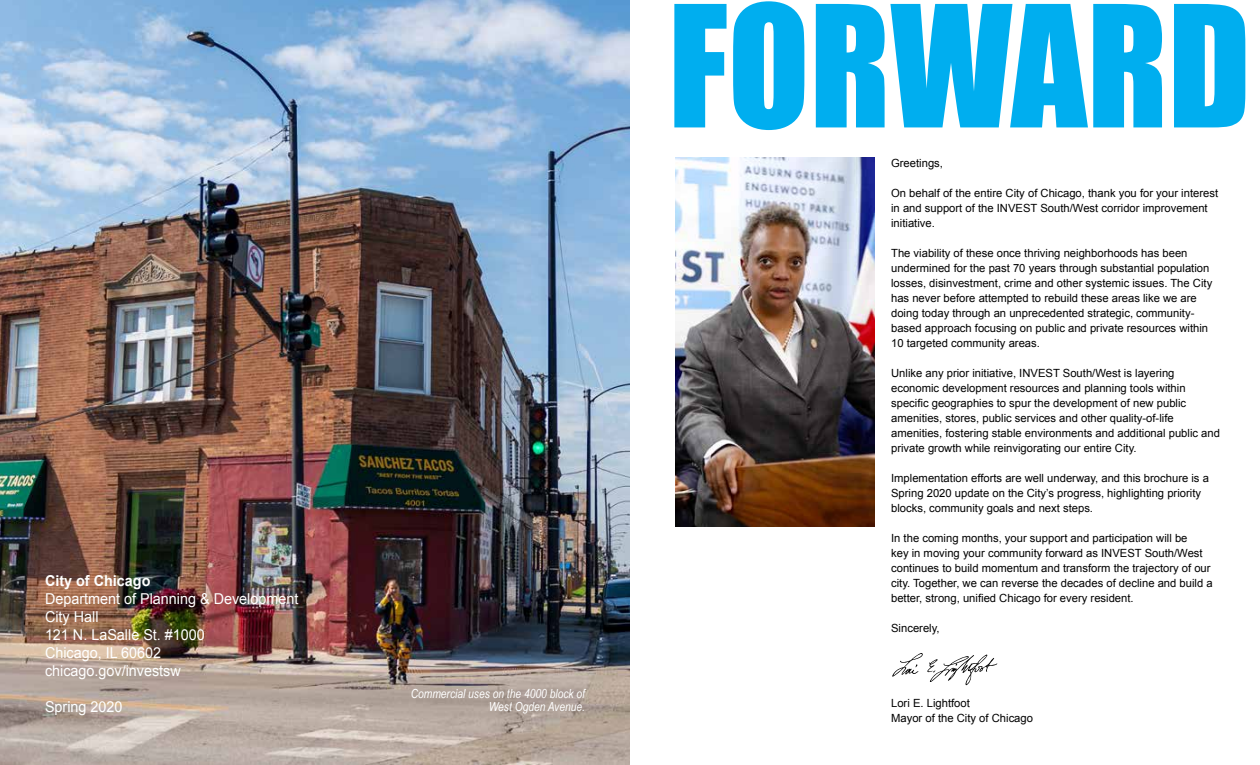
<style>
.page{position:relative;width:1260px;height:765px;background:#fff}
.page>*{position:absolute;margin:0;border:0;box-sizing:border-box;transform-origin:0 0}
.t1{font:156.25px "Impact";color:#00aeef;scale:.96 1}
.t2{font:15px/18px "Arial";color:#fff;scale:.96 1}
.t3{font:700 15px "Arial";color:#fff;scale:.96 1}
.t4{font:italic 12.5px/13.8px "Arial Narrow";color:#fff;text-align:right}
.t5{font:11.25px/15px "Arial";color:#000}
</style>
<div class="page">
<img style="left:675px;top:157px;width:199px;height:369px">
<svg style="left:892px;top:653px;width:105px;height:33px"></svg>
<img style="left:0;top:0;width:630px;height:765px">
<h2 class="t3" style="left:45px;top:571px;width:111px">City of Chicago</h2>
<h2 class="t2" style="left:45px;top:590px;width:265px">Department of Planning &amp; Development<br>City Hall<br>121 N. LaSalle St. #1000<br>Chicago, IL 60602 chicago.gov/investsw</h2>
<h2 class="t2" style="left:45px;top:698px;width:82px">Spring 2020</h2>
<p class="t4" style="left:411px;top:686px;width:176px">Commercial uses on the 4000 block of<br>West Ogden Avenue.</p>
<h1 class="t1" style="left:668px;top:-55px;width:608px">FORWARD</h1>
<p class="t5" style="left:891px;top:156px;width:53px">Greetings,</p>
<p class="t5" style="left:891px;top:186px;width:329px">On behalf of the entire City of Chicago, thank you for your interest in and support of the INVEST South/West corridor improvement initiative.</p>
<p class="t5" style="left:891px;top:246px;width:323px">The viability of these once thriving neighborhoods has been undermined for the past 70 years through substantial population losses, disinvestment, crime and other systemic issues. The City has never before attempted to rebuild these areas like we are doing today through an unprecedented strategic, community&shy;based approach focusing on public and private resources within 10 targeted community areas.</p>
<p class="t5" style="left:891px;top:366px;width:330px">Unlike any prior initiative, INVEST South/West is layering economic development resources and planning tools within specific geographies to spur the development of new public amenities, stores, public services and other quality-of-life amenities, fostering stable environments and additional public and private growth while reinvigorating our entire City.</p>
<p class="t5" style="left:891px;top:471px;width:319px">Implementation efforts are well underway, and this brochure is a<br>Spring 2020 update on the City’s progress, highlighting priority blocks, community goals and next steps.</p>
<p class="t5" style="left:891px;top:531px;width:323px">In the coming months, your support and participation will be<br>key in moving your community forward as INVEST South/West continues to build momentum and transform the trajectory of our city. Together, we can reverse the decades of decline and build a better, strong, unified Chicago for every resident.</p>
<p class="t5" style="left:891px;top:621px;width:50px">Sincerely,</p>
<p class="t5" style="left:891px;top:696px;width:143px">Lori E. Lightfoot<br>Mayor of the City of Chicago</p>
</div>
